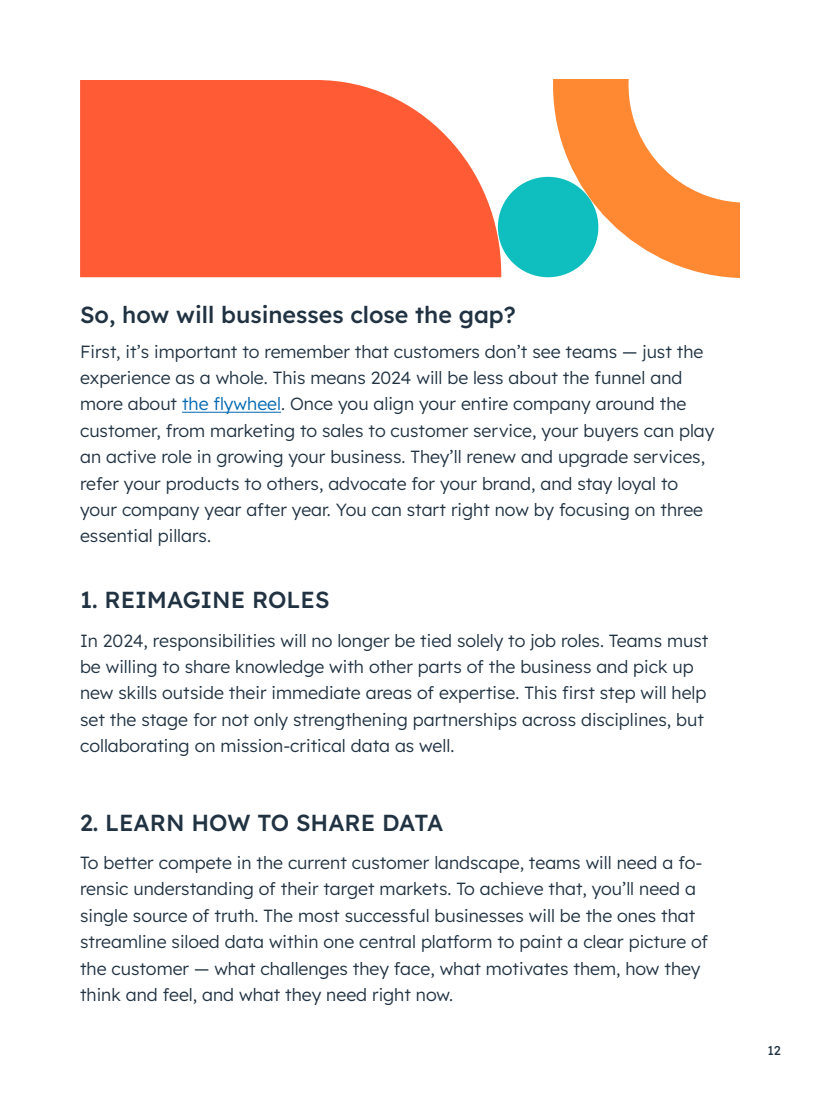
<style>
.page{position:relative;width:820px;height:1093px;background:#fff}
.page>*{position:absolute;margin:0;border:0;box-sizing:border-box;transform-origin:0 0}
.t1{font:500 23.2px "Lexend Deca";color:#213343}
.t2{font:300 17.6px/26.4px "Lexend Deca";color:#213343}
.t3{font:12.8px "Lexend Deca";color:#213343}
.s1{color:#0068b1}
</style>
<div class="page">
<svg style="left:80px;top:80px;width:421px;height:197px;fill:#ff5c35"></svg>
<svg style="left:539px;top:79px;width:200px;height:199px"></svg>
<div style="left:497px;top:177px;width:101px;height:100px;background:#0fbfbf;border-radius:50%"></div>
<hr style="left:182px;top:412px;width:99px;height:1px;background:#0068b1">
<h1 class="t1" style="left:80px;top:298px;width:437px">So, how will businesses close the gap?</h1>
<p class="t2" style="left:80px;top:337px;width:635px">First, it’s important to remember that customers don’t see teams — just the experience as a whole. This means 2024 will be less about the funnel and more about <span class="s1">the flywheel</span>. Once you align your entire company around the customer, from marketing to sales to customer service, your buyers can play an active role in growing your business. They’ll renew and upgrade services, refer your products to others, advocate for your brand, and stay loyal to your company year after year. You can start right now by focusing on three essential pillars.</p>
<h1 class="t1" style="left:80px;top:583px;width:251px">1. REIMAGINE ROLES</h1>
<p class="t2" style="left:80px;top:626px;width:629px">In 2024, responsibilities will no longer be tied solely to job roles. Teams must be willing to share knowledge with other parts of the business and pick up new skills outside their immediate areas of expertise. This first step will help set the stage for not only strengthening partnerships across disciplines, but collaborating on mission-critical data as well.</p>
<h1 class="t1" style="left:80px;top:805px;width:364px">2. LEARN HOW TO SHARE DATA</h1>
<p class="t2" style="left:80px;top:848px;width:629px">To better compete in the current customer landscape, teams will need a fo&shy;rensic understanding of their target markets. To achieve that, you’ll need a single source of truth. The most successful businesses will be the ones that streamline siloed data within one central platform to paint a clear picture of the customer — what challenges they face, what motivates them, how they think and feel, and what they need right now.</p>
<p class="t3" style="left:767px;top:1041px;width:15px">12</p>
</div>
